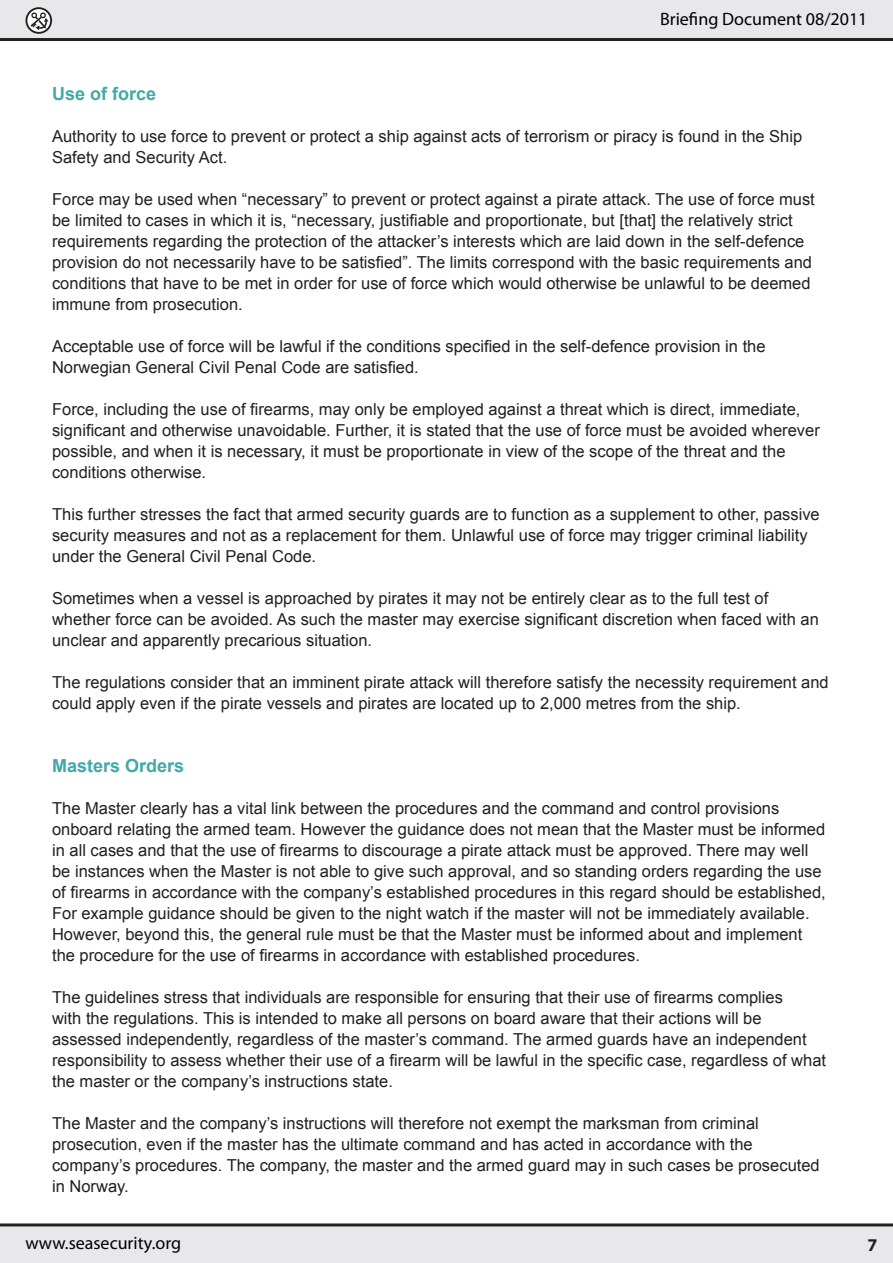
<style>
.page{position:relative;width:893px;height:1263px;background:#fff}
.page>*{position:absolute;margin:0;border:0;box-sizing:border-box;transform-origin:0 0}
.t1{font:18px "Myriad Pro";color:#000}
.t2{font:700 18px "Arial";color:#42a8a8}
.t3{font:700 18px "Myriad Pro";color:#231f20}
.t4{font:16.5px/21px "Arial";color:#231f20}
</style>
<div class="page">
<div style="left:0;top:0;width:893px;height:38px;background:#e8e8eb"></div>
<hr style="left:0;top:38px;width:893px;height:3px;background:#231f20">
<svg style="left:26px;top:7px;width:26px;height:27px"></svg>
<svg style="left:27px;top:9px;width:23px;height:23px"></svg>
<svg style="left:30px;top:12px;width:19px;height:18px"></svg>
<div style="left:0;top:1225px;width:893px;height:38px;background:#e8e8eb"></div>
<hr style="left:0;top:1223px;width:893px;height:3px;background:#231f20">
<p class="t1" style="left:660px;top:8px;width:209px">Briefing Document 08/2011</p>
<p class="t2" style="left:52px;top:82px;width:106px">Use of force</p>
<p class="t4" style="left:52px;top:126px;width:752px">Authority to use force to prevent or protect a ship against acts of terrorism or piracy is found in the Ship<br>Safety and Security Act.</p>
<p class="t4" style="left:52px;top:189px;width:764px">Force may be used when “necessary” to prevent or protect against a pirate attack. The use of force must be limited to cases in which it is, “necessary, justifiable and proportionate, but [that] the relatively strict requirements regarding the protection of the attacker’s interests which are laid down in the self-defence provision do not necessarily have to be satisfied”. The limits correspond with the basic requirements and conditions that have to be met in order for use of force which would otherwise be unlawful to be deemed immune from prosecution.</p>
<p class="t4" style="left:52px;top:336px;width:715px">Acceptable use of force will be lawful if the conditions specified in the self-defence provision in the<br>Norwegian General Civil Penal Code are satisfied.</p>
<p class="t4" style="left:52px;top:399px;width:769px">Force, including the use of firearms, may only be employed against a threat which is direct, immediate, significant and otherwise unavoidable. Further, it is stated that the use of force must be avoided wherever possible, and when it is necessary, it must be proportionate in view of the scope of the threat and the conditions otherwise.</p>
<p class="t4" style="left:52px;top:504px;width:769px">This further stresses the fact that armed security guards are to function as a supplement to other, passive security measures and not as a replacement for them. Unlawful use of force may trigger criminal liability under the General Civil Penal Code.</p>
<p class="t4" style="left:52px;top:588px;width:768px">Sometimes when a vessel is approached by pirates it may not be entirely clear as to the full test of whether force can be avoided. As such the master may exercise significant discretion when faced with an unclear and apparently precarious situation.</p>
<p class="t4" style="left:52px;top:672px;width:778px">The regulations consider that an imminent pirate attack will therefore satisfy the necessity requirement and could apply even if the pirate vessels and pirates are located up to 2,000 metres from the ship.</p>
<p class="t2" style="left:52px;top:754px;width:134px">Masters Orders</p>
<p class="t4" style="left:52px;top:798px;width:775px">The Master clearly has a vital link between the procedures and the command and control provisions onboard relating the armed team. However the guidance does not mean that the Master must be informed in all cases and that the use of firearms to discourage a pirate attack must be approved. There may well be instances when the Master is not able to give such approval, and so standing orders regarding the use of firearms in accordance with the company’s established procedures in this regard should be established, For example guidance should be given to the night watch if the master will not be immediately available.<br>However, beyond this, the general rule must be that the Master must be informed about and implement the procedure for the use of firearms in accordance with established procedures.</p>
<p class="t4" style="left:52px;top:987px;width:775px">The guidelines stress that individuals are responsible for ensuring that their use of firearms complies<br>with the regulations. This is intended to make all persons on board aware that their actions will be assessed independently, regardless of the master’s command. The armed guards have an independent responsibility to assess whether their use of a firearm will be lawful in the specific case, regardless of what the master or the company’s instructions state.</p>
<p class="t4" style="left:52px;top:1113px;width:769px">The Master and the company’s instructions will therefore not exempt the marksman from criminal prosecution, even if the master has the ultimate command and has acted in accordance with the company’s procedures. The company, the master and the armed guard may in such cases be prosecuted in Norway.</p>
<p class="t1" style="left:26px;top:1231px;width:157px">www.seasecurity.org</p>
<p class="t3" style="left:867px;top:1233px;width:11px">7</p>
</div>
